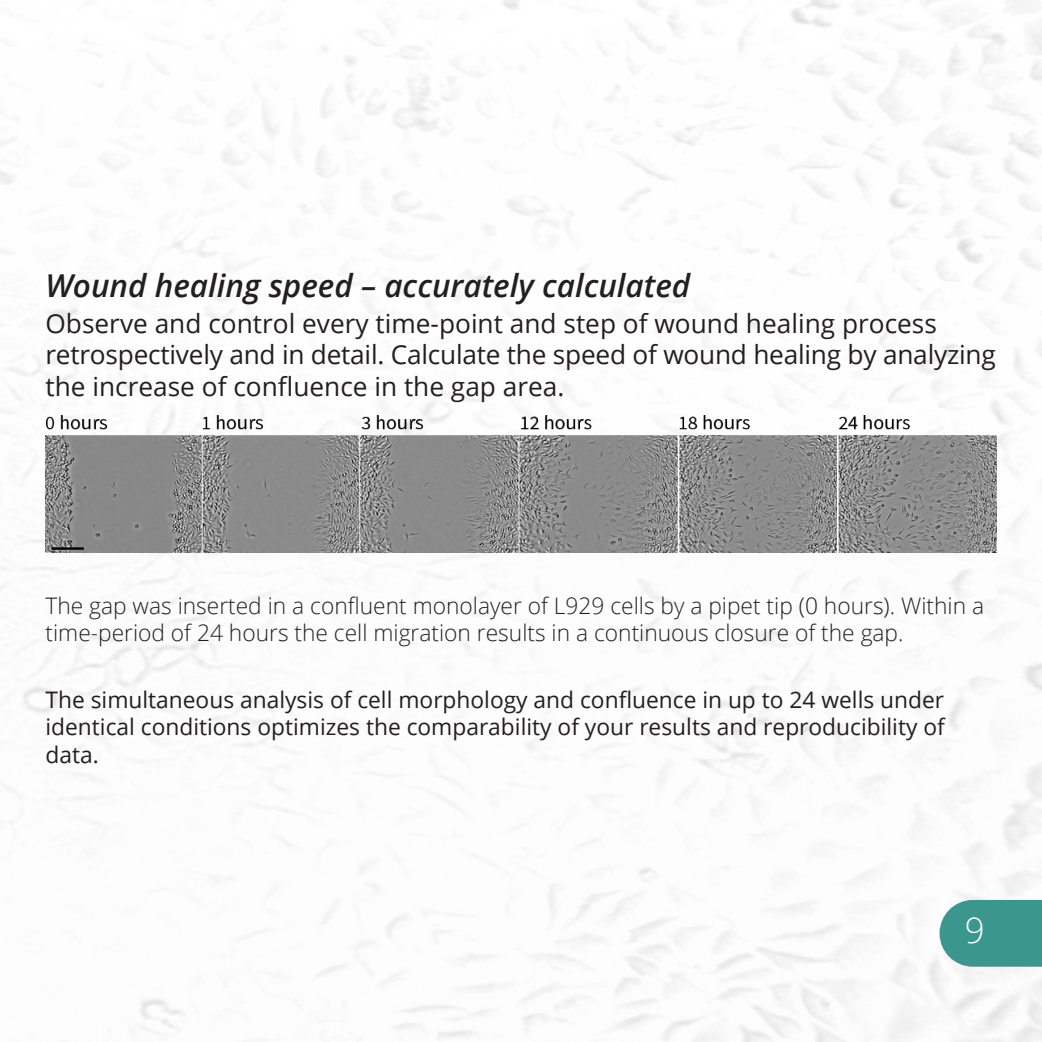
<style>
.page{position:relative;width:1042px;height:1042px;background:#fff}
.page>*{position:absolute;margin:0;border:0;box-sizing:border-box;transform-origin:0 0}
.t1{font:300 35px "Open Sans";color:#fff}
.Headline_Fließtext{font:italic 600 31.5px "Open Sans";color:#231f20}
.Fließtext{font:26.25px/31.5px "Open Sans";color:#231f20}
.Fließtext-2{font:22.75px/27.3px "Open Sans";color:#231f20;text-align:justify}
.Fließtext-3{font:300 22.75px/27.3px "Open Sans";color:#231f20}
</style>
<div class="page">
<img style="left:1px;top:0;width:1041px;height:1042px">
<svg style="left:939px;top:900px;width:103px;height:66px;background:#489d95"></svg>
<img style="left:0;top:0;width:1px;height:1042px">
<img style="left:45px;top:416px;width:951px;height:137px">
<p class="Headline_Fließtext" style="left:45px;top:263px;width:646px">Wound healing speed – accurately calculated</p>
<p class="Fließtext" style="left:45px;top:307px;width:952px">Observe and control every time-point and step of wound healing process retrospectively and in detail. Calculate the speed of wound healing by analyzing the increase of confluence in the gap area.</p>
<p class="Fließtext-3" style="left:45px;top:591px;width:940px">The gap was inserted in a confluent monolayer of L929 cells by a pipet tip (0 hours). Within a time-period of 24 hours the cell migration results in a continuous closure of the gap.</p>
<p class="Fließtext-2" style="left:45px;top:685px;width:901px">The simultaneous analysis of cell morphology and confluence in up to 24 wells under identical conditions optimizes the comparability of your results and reproducibility of data.</p>
<h1 class="t1" style="left:965px;top:906px;width:21px">9</h1>
</div>
